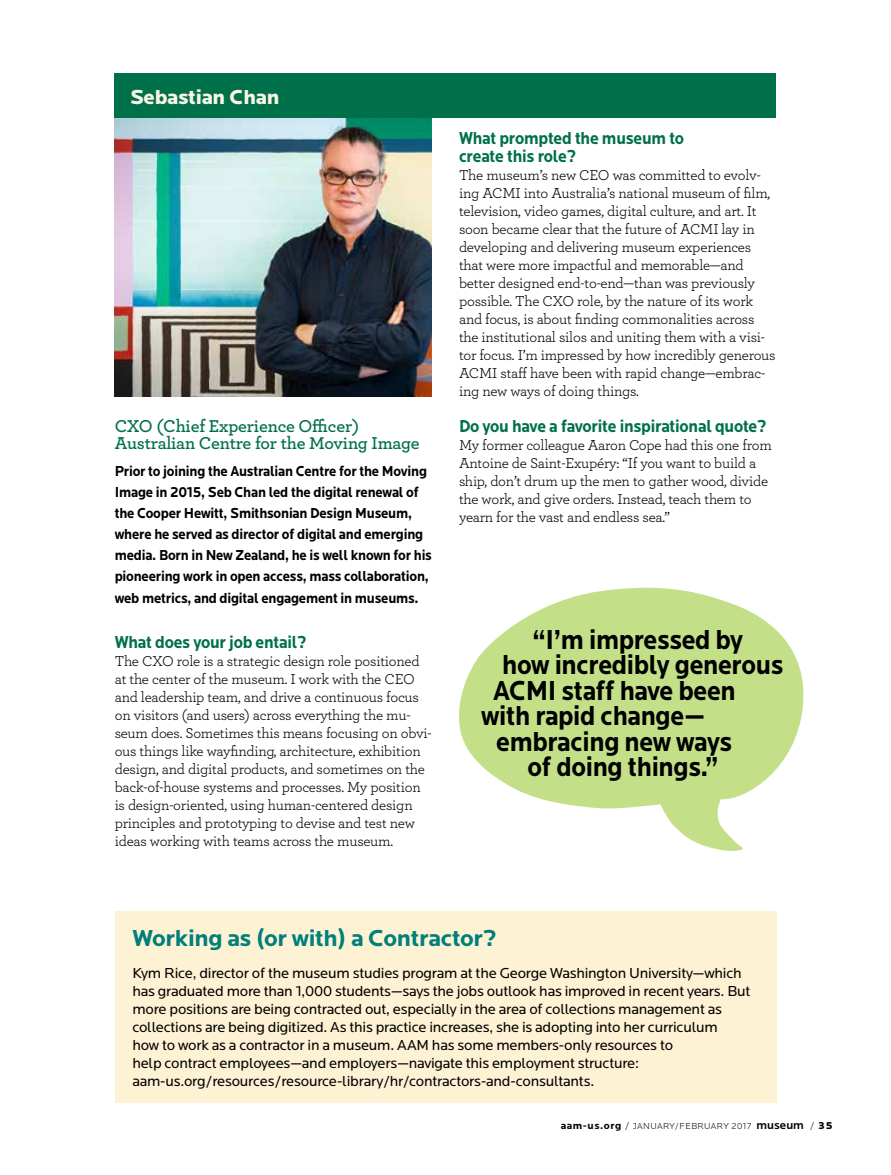
<style>
.page{position:relative;width:891px;height:1175px;background:#fff}
.page>*{position:absolute;margin:0;border:0;box-sizing:border-box;transform-origin:0 0}
.t1{font:700 28.5px "Locator";letter-spacing:-.015em;color:#000;scale:.9 1}
.t2{font:700 24px "Locator";letter-spacing:-.015em;color:#007f7b}
.t3{font:900 21px "Locator";letter-spacing:-.015em;color:#f7f5e4}
.t4{font:700 18px/18px "Locator";letter-spacing:-.015em;color:#00704a;scale:.9 1}
.t5{font:600 18px/16.5px "Archer";letter-spacing:-.01em;color:#00704a}
.t6{font:15px/18px "Archer";letter-spacing:-.015em;color:#000}
.t7{font:15px/18px "Locator";letter-spacing:-.015em;color:#000}
.t8{font:700 15px/21px "Locator";letter-spacing:-.015em;color:#000;scale:.9 1}
.t9{font:300 9px "Locator";letter-spacing:.04em;color:#000}
.s1{font-weight:700;font-size:10.5px}
.s2{font-size:10.5px}
.s3{font-weight:500;font-size:12px}
.s4{font-weight:900;font-size:10.5px}
</style>
<div class="page">
<div style="left:115px;top:911px;width:661px;height:191px;background:#fef2d4"></div>
<svg style="left:459px;top:587px;width:345px;height:264px;fill:#c3e088"></svg>
<div style="left:114px;top:73px;width:661px;height:45px;background:#00704a"></div>
<img style="left:115px;top:118px;width:317px;height:278px">
<h2 class="t3" style="left:130px;top:84px;width:151px">Sebastian Chan</h2>
<h2 class="t5" style="left:115px;top:417px;width:306px">CXO (Chief Experience Officer)<br>Australian Centre for the Moving Image</h2>
<p class="t8" style="left:115px;top:461px;width:354px">Prior to joining the Australian Centre for the Moving Image in 2015, Seb Chan led the digital renewal of the Cooper Hewitt, Smithsonian Design Museum, where he served as director of digital and emerging media. Born in New Zealand, he is well known for his pioneering work in open access, mass collaboration, web metrics, and digital engagement in museums.</p>
<h2 class="t4" style="left:115px;top:633px;width:215px">What does your job entail?</h2>
<p class="t6" style="left:115px;top:651px;width:318px">The CXO role is a strategic design role positioned at the center of the museum. I work with the CEO and leadership team, and drive a continuous focus on visitors (and users) across everything the mu&shy;seum does. Sometimes this means focusing on obvi&shy;ous things like wayfinding, architecture, exhibition design, and digital products, and sometimes on the back-of-house systems and processes. My position is design-oriented, using human-centered design principles and prototyping to devise and test new ideas working with teams across the museum.</p>
<h2 class="t4" style="left:459px;top:129px;width:252px">What prompted the museum to create this role?</h2>
<p class="t6" style="left:459px;top:165px;width:318px">The museum’s new CEO was committed to evolv&shy;ing ACMI into Australia’s national museum of film, television, video games, digital culture, and art. It soon became clear that the future of ACMI lay in developing and delivering museum experiences that were more impactful and memorable—and better designed end-to-end—than was previously possible. The CXO role, by the nature of its work and focus, is about finding commonalities across the institutional silos and uniting them with a visi&shy;tor focus. I’m impressed by how incredibly generous ACMI staff have been with rapid change—embrac&shy;ing new ways of doing things.</p>
<h2 class="t4" style="left:459px;top:417px;width:343px">Do you have a favorite inspirational quote?</h2>
<p class="t6" style="left:459px;top:435px;width:314px">My former colleague Aaron Cope had this one from Antoine de Saint-Exupéry: “If you want to build a ship, don’t drum up the men to gather wood, divide the work, and give orders. Instead, teach them to yearn for the vast and endless sea.”</p>
<h2 class="t1" style="left:532px;top:623px;width:236px">“I’m impressed by</h2>
<h2 class="t1" style="left:502px;top:648px;width:314px">how incredibly generous</h2>
<h2 class="t1" style="left:493px;top:674px;width:271px">ACMI staff have been</h2>
<h2 class="t1" style="left:481px;top:699px;width:250px">with rapid change—</h2>
<h2 class="t1" style="left:496px;top:725px;width:264px">embracing new ways</h2>
<h2 class="t1" style="left:528px;top:750px;width:214px">of doing things.”</h2>
<h2 class="t2" style="left:132px;top:924px;width:366px">Working as (or with) a Contractor?</h2>
<p class="t7" style="left:132px;top:964px;width:620px">Kym Rice, director of the museum studies program at the George Washington University—which has graduated more than 1,000 students—says the jobs outlook has improved in recent years. But more positions are being contracted out, especially in the area of collections management as collections are being digitized. As this practice increases, she is adopting into her curriculum<br>how to work as a contractor in a museum. AAM has some members-only resources to<br>help contract employees—and employers—navigate this employment structure: aam-us.org/resources/resource-library/hr/contractors-and-consultants.</p>
<h1 class="t9" style="left:561px;top:1121px;width:273px"><span class="s1">aam-us.or g</span> <span class="s2">/</span> JANUARY/FEBRUARY 2017 <span class="s3">museum</span> <span class="s2">/</span> <span class="s4">3 5</span></h1>
</div>
